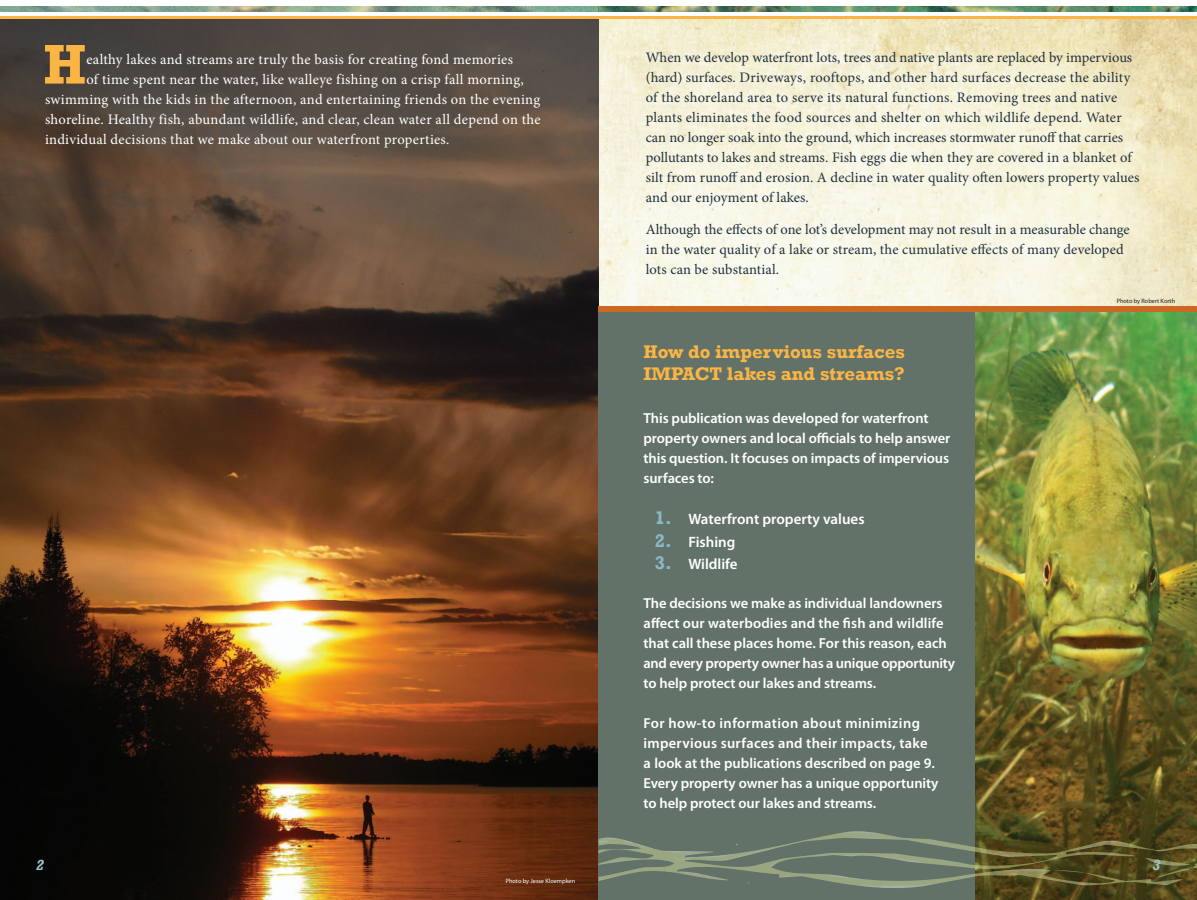
<style>
.page{position:relative;width:1197px;height:900px;background:#fff}
.page>*{position:absolute;margin:0;border:0;box-sizing:border-box;transform-origin:0 0}
.t1{font:700 56.88px "Rockwell";color:#fbb545}
.t2{font:700 18.75px/22.5px "Rockwell";color:#fbb545}
.t3{font:600 15px "Myriad Pro";color:#fff}
.t4{font:italic 700 15px "Rockwell";color:#9ec3ce}
.t5{font:14.5px/20px "Minion Pro";letter-spacing:.005em;color:#20303f}
.t6{font:600 14.5px/20px "Myriad Pro";letter-spacing:-.005em;color:#fff}
.t7{font:14.5px "Minion Pro";letter-spacing:.02em;color:#fff}
.t8{font:6.25px "Myriad Pro";color:#fff}
.t9{font:6.25px "Myriad Pro";color:#231f20}
.s1{font-family:"Rockwell";font-weight:700;font-size:18.75px;color:#89b9c6}
</style>
<div class="page">
<img style="left:598px;top:6px;width:599px;height:6px">
<img style="left:599px;top:18px;width:598px;height:288px">
<img style="left:975px;top:311px;width:222px;height:589px">
<img style="left:0;top:18px;width:598px;height:882px">
<svg style="left:0;top:6px;width:598px;height:6px;background:#85a38c"></svg>
<hr style="left:0;top:16px;width:1197px;height:2px;background:#fbb545">
<div style="left:598px;top:308px;width:377px;height:592px;background:#637268"></div>
<img style="left:598px;top:831px;width:599px;height:62px">
<div style="left:598px;top:306px;width:599px;height:5px;background:#cb6823"></div>
<p class="t1" style="left:43px;top:30px;width:45px">H</p>
<p class="t7" style="left:86px;top:49px;width:428px">ealthy lakes and streams are truly the basis for creating fond memories</p>
<p class="t7" style="left:86px;top:69px;width:439px">of time spent near the water, like walleye fishing on a crisp fall morning,</p>
<p class="t7" style="left:45px;top:89px;width:497px">swimming with the kids in the afternoon, and entertaining friends on the evening</p>
<p class="t7" style="left:45px;top:109px;width:497px">shoreline. Healthy fish, abundant wildlife, and clear, clean water all depend on the</p>
<p class="t7" style="left:45px;top:129px;width:406px">individual decisions that we make about our waterfront properties.</p>
<p class="t4" style="left:36px;top:856px;width:10px">2</p>
<p class="t8" style="left:506px;top:877px;width:71px">Photo by Jesse Kloempken</p>
<p class="t5" style="left:646px;top:48px;width:495px">When we develop waterfront lots, trees and native plants are replaced by impervious (hard) surfaces. Driveways, rooftops, and other hard surfaces decrease the ability of the shoreland area to serve its natural functions. Removing trees and native plants eliminates the food sources and shelter on which wildlife depend. Water can no longer soak into the ground, which increases stormwater runoff that carries pollutants to lakes and streams. Fish eggs die when they are covered in a blanket of silt from runoff and erosion. A decline in water quality often lowers property values and our enjoyment of lakes.</p>
<p class="t5" style="left:646px;top:220px;width:486px">Although the effects of one lot’s development may not result in a measurable change in the water quality of a lake or stream, the cumulative effects of many developed lots can be substantial.</p>
<p class="t2" style="left:643px;top:340px;width:263px">How do impervious surfaces<br>IMPACT lakes and streams?</p>
<p class="t6" style="left:643px;top:408px;width:308px">This publication was developed for waterfront property owners and local officials to help answer this question. It focuses on impacts of impervious surfaces to:</p>
<p class="t3" style="left:655px;top:509px;width:211px"><span class="s1">1.</span> Waterfront property values</p>
<p class="t3" style="left:655px;top:532px;width:82px"><span class="s1">2.</span> Fishing</p>
<p class="t3" style="left:655px;top:554px;width:84px"><span class="s1">3.</span> Wildlife</p>
<p class="t6" style="left:643px;top:593px;width:313px">The decisions we make as individual landowners affect our waterbodies and the fish and wildlife that call these places home. For this reason, each and every property owner has a unique opportunity to help protect our lakes and streams.</p>
<p class="t6" style="left:643px;top:713px;width:297px">For how-to information about minimizing impervious surfaces and their impacts, take<br>a look at the publications described on page 9.<br>Every property owner has a unique opportunity to help protect our lakes and streams.</p>
<p class="t9" style="left:1117px;top:297px;width:60px">Photo by Robert Korth</p>
<p class="t4" style="left:1152px;top:856px;width:10px">3</p>
</div>
